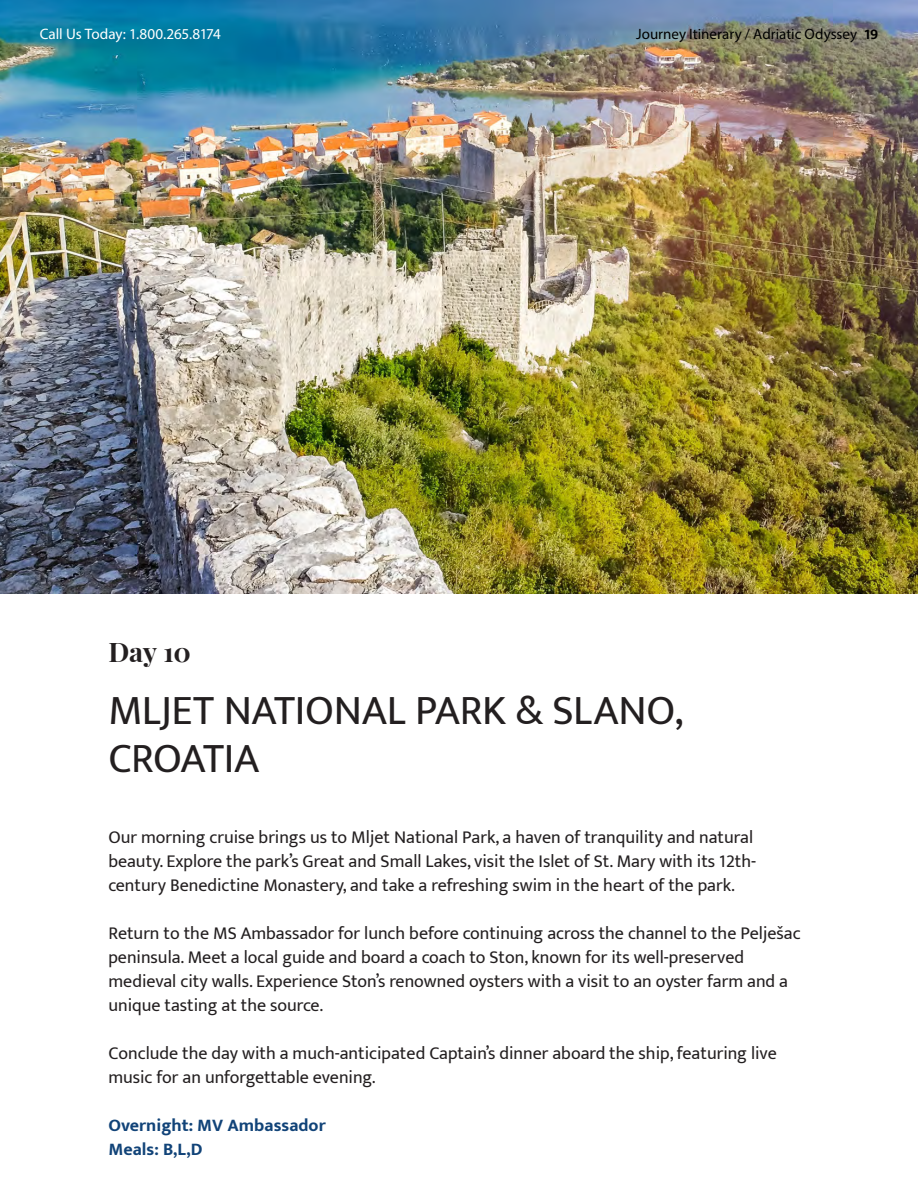
<style>
.page{position:relative;width:918px;height:1188px;background:#fff}
.page>*{position:absolute;margin:0;border:0;box-sizing:border-box;transform-origin:0 0}
.Titre_Noir{font:42px/48px "Mukta";letter-spacing:-.005em;color:#231f20}
.Titre_Noir-2{font:700 27px "Playfair Display";color:#231f20}
.Text{font:18px/24px "Mukta";color:#231f20}
.Text-2{font:700 18px "Mukta";color:#114378}
.t1{font:15.15px "Myriad Pro";letter-spacing:-.015em;color:#fff}
.t2{font:15px "Myriad Pro";color:#000}
.s1{font-family:"Mukta";font-weight:700}
</style>
<div class="page">
<img style="left:0;top:0;width:918px;height:594px">
<p class="t1" style="left:40px;top:25px;width:183px">Call Us Today: 1.800.265.8174</p>
<p class="t2" style="left:636px;top:25px;width:244px">Journey Itinerary / Adriatic Odyssey <span class="s1">19</span></p>
<p class="Titre_Noir-2" style="left:108px;top:631px;width:84px">Day 10</p>
<p class="Titre_Noir" style="left:108px;top:685px;width:577px">MLJET NATIONAL PARK &amp; SLANO,<br>CROATIA</p>
<p class="Text" style="left:108px;top:825px;width:649px">Our morning cruise brings us to Mljet National Park, a haven of tranquility and natural beauty. Explore the park’s Great and Small Lakes, visit the Islet of St. Mary with its 12th&shy;century Benedictine Monastery, and take a refreshing swim in the heart of the park.</p>
<p class="Text" style="left:108px;top:921px;width:694px">Return to the MS Ambassador for lunch before continuing across the channel to the Pelješac peninsula. Meet a local guide and board a coach to Ston, known for its well-preserved medieval city walls. Experience Ston’s renowned oysters with a visit to an oyster farm and a unique tasting at the source.</p>
<p class="Text" style="left:108px;top:1041px;width:670px">Conclude the day with a much-anticipated Captain’s dinner aboard the ship, featuring live music for an unforgettable evening.</p>
<p class="Text-2" style="left:108px;top:1114px;width:219px">Overnight: MV Ambassador</p>
<p class="Text-2" style="left:108px;top:1138px;width:96px">Meals: B,L,D</p>
</div>
